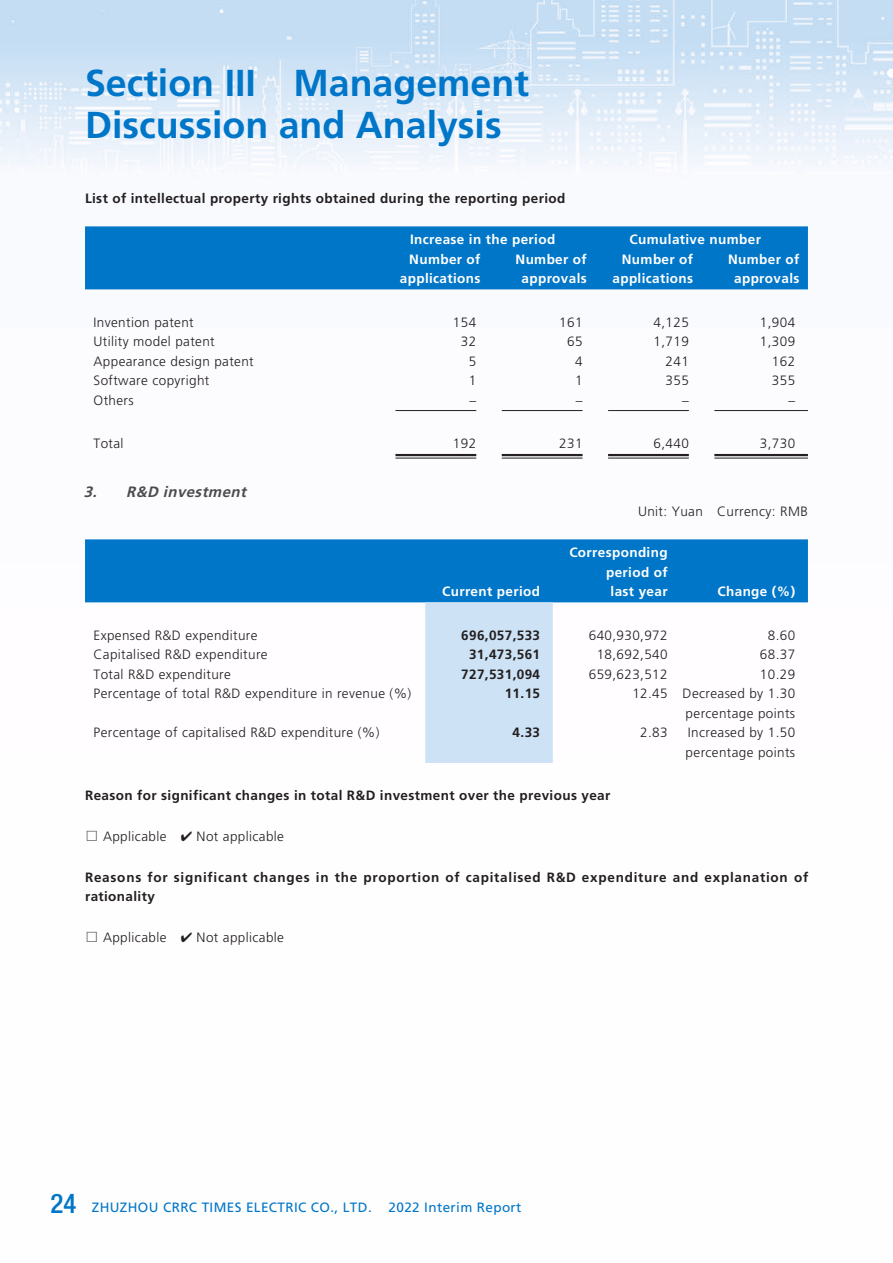
<style>
.page{position:relative;width:893px;height:1263px;background:#fff}
.page>*{position:absolute;margin:0;border:0;box-sizing:border-box;transform-origin:0 0}
.t1{font:700 37.5px/42px "Frutiger LT Std";color:#0076c8}
._03_Heading_3{font:italic 700 15px "Frutiger LT Std";color:#4b4c4d}
._50_Table_Body{font:300 13.5px "Frutiger LT Std";letter-spacing:.03em;color:#231f20}
._50_Table_Body-2{font:700 13.5px/19.5px "Frutiger LT Std";letter-spacing:.03em;color:#fff;text-align:right}
._00_Body_text{font:700 13.5px "Frutiger LT Std";letter-spacing:.03em;color:#231f20}
._00_Body_text-2{font:700 13.5px/19.5px "Frutiger LT Std";letter-spacing:.055em;color:#231f20}
._00_Body_text-3{font:300 13.5px "Frutiger LT Std";letter-spacing:.03em;color:#231f20}
.t2{font:13.5px "Frutiger LT Std";letter-spacing:.03em;color:#0076c8}
._50_Table_Body-3{font:700 13.5px "Frutiger LT Std";letter-spacing:.03em;color:#231f20}
.s1{font-family:"M Hei HK"}
.s2{font-family:"Helvetica Neue LT Std";font-weight:500;font-stretch:condensed;font-size:27px}
</style>
<div class="page">
<img style="left:0;top:0;width:893px;height:603px">
<div style="left:85px;top:226px;width:723px;height:63px;background:#0076c8"></div>
<hr style="left:395px;top:410px;width:81px;height:1px;background:#231f20">
<hr style="left:502px;top:410px;width:81px;height:1px;background:#231f20">
<hr style="left:608px;top:410px;width:81px;height:1px;background:#231f20">
<hr style="left:714px;top:410px;width:94px;height:1px;background:#231f20">
<hr style="left:395px;top:454px;width:81px;height:2px;background:#231f20">
<hr style="left:395px;top:458px;width:81px;height:1px;background:#231f20">
<hr style="left:502px;top:454px;width:81px;height:2px;background:#231f20">
<hr style="left:502px;top:458px;width:81px;height:1px;background:#231f20">
<hr style="left:608px;top:454px;width:81px;height:2px;background:#231f20">
<hr style="left:608px;top:458px;width:81px;height:1px;background:#231f20">
<hr style="left:714px;top:454px;width:94px;height:2px;background:#231f20">
<hr style="left:714px;top:458px;width:94px;height:1px;background:#231f20">
<div style="left:85px;top:539px;width:723px;height:63px;background:#0076c8"></div>
<div style="left:425px;top:602px;width:128px;height:161px;background:#cde2f5"></div>
<h1 class="t1" style="left:85px;top:62px;width:445px">Section III Management<br>Discussion and Analysis</h1>
<p class="_00_Body_text" style="left:85px;top:191px;width:482px">List of intellectual property rights obtained during the reporting period</p>
<p class="_50_Table_Body-2" style="left:410px;top:230px;width:147px">Increase in the period</p>
<p class="_50_Table_Body-2" style="left:630px;top:230px;width:133px">Cumulative number</p>
<p class="_50_Table_Body-2" style="left:400px;top:249px;width:82px">Number of applications</p>
<p class="_50_Table_Body-2" style="left:516px;top:249px;width:73px;text-align:center">Number of approvals</p>
<p class="_50_Table_Body-2" style="left:612px;top:249px;width:82px">Number of applications</p>
<p class="_50_Table_Body-2" style="left:728px;top:249px;width:73px;text-align:center">Number of approvals</p>
<p class="_50_Table_Body" style="left:94px;top:314px;width:102px">Invention patent</p>
<p class="_50_Table_Body" style="left:453px;top:314px;width:25px">154</p>
<p class="_50_Table_Body" style="left:559px;top:314px;width:25px">161</p>
<p class="_50_Table_Body" style="left:654px;top:314px;width:37px">4,125</p>
<p class="_50_Table_Body" style="left:760px;top:314px;width:37px">1,904</p>
<p class="_50_Table_Body" style="left:94px;top:334px;width:123px">Utility model patent</p>
<p class="_50_Table_Body" style="left:461px;top:334px;width:17px">32</p>
<p class="_50_Table_Body" style="left:567px;top:334px;width:17px">65</p>
<p class="_50_Table_Body" style="left:654px;top:334px;width:37px">1,719</p>
<p class="_50_Table_Body" style="left:760px;top:334px;width:37px">1,309</p>
<p class="_50_Table_Body" style="left:94px;top:353px;width:162px">Appearance design patent</p>
<p class="_50_Table_Body" style="left:469px;top:353px;width:9px">5</p>
<p class="_50_Table_Body" style="left:575px;top:353px;width:9px">4</p>
<p class="_50_Table_Body" style="left:666px;top:353px;width:25px">241</p>
<p class="_50_Table_Body" style="left:772px;top:353px;width:25px">162</p>
<p class="_50_Table_Body" style="left:94px;top:373px;width:117px">Software copyright</p>
<p class="_50_Table_Body" style="left:469px;top:373px;width:9px">1</p>
<p class="_50_Table_Body" style="left:575px;top:373px;width:9px">1</p>
<p class="_50_Table_Body" style="left:666px;top:373px;width:25px">355</p>
<p class="_50_Table_Body" style="left:772px;top:373px;width:25px">355</p>
<p class="_50_Table_Body" style="left:94px;top:392px;width:42px">Others</p>
<p class="_50_Table_Body" style="left:469px;top:392px;width:8px">–</p>
<p class="_50_Table_Body" style="left:576px;top:392px;width:8px">–</p>
<p class="_50_Table_Body" style="left:682px;top:392px;width:8px">–</p>
<p class="_50_Table_Body" style="left:788px;top:392px;width:8px">–</p>
<p class="_50_Table_Body" style="left:94px;top:436px;width:32px">Total</p>
<p class="_50_Table_Body" style="left:453px;top:436px;width:25px">192</p>
<p class="_50_Table_Body" style="left:559px;top:436px;width:25px">231</p>
<p class="_50_Table_Body" style="left:654px;top:436px;width:37px">6,440</p>
<p class="_50_Table_Body" style="left:760px;top:436px;width:37px">3,730</p>
<p class="_03_Heading_3" style="left:84px;top:483px;width:168px">3. R&amp;D investment</p>
<p class="_00_Body_text-3" style="left:638px;top:504px;width:171px">Unit: Yuan Currency: RMB</p>
<p class="_50_Table_Body-2" style="left:442px;top:582px;width:99px">Current period</p>
<p class="_50_Table_Body-2" style="left:569px;top:543px;width:100px">Corresponding period of</p>
<p class="_50_Table_Body-2" style="left:611px;top:582px;width:59px">last year</p>
<p class="_50_Table_Body-2" style="left:717px;top:582px;width:79px">Change (%)</p>
<p class="_50_Table_Body" style="left:94px;top:627px;width:165px">Expensed R&amp;D expenditure</p>
<p class="_50_Table_Body-3" style="left:461px;top:627px;width:80px">696,057,533</p>
<p class="_50_Table_Body" style="left:589px;top:627px;width:80px">640,930,972</p>
<p class="_50_Table_Body" style="left:768px;top:627px;width:29px">8.60</p>
<p class="_50_Table_Body" style="left:94px;top:647px;width:176px">Capitalised R&amp;D expenditure</p>
<p class="_50_Table_Body-3" style="left:469px;top:646px;width:72px">31,473,561</p>
<p class="_50_Table_Body" style="left:597px;top:647px;width:72px">18,692,540</p>
<p class="_50_Table_Body" style="left:760px;top:647px;width:37px">68.37</p>
<p class="_50_Table_Body" style="left:94px;top:666px;width:139px">Total R&amp;D expenditure</p>
<p class="_50_Table_Body-3" style="left:461px;top:666px;width:80px">727,531,094</p>
<p class="_50_Table_Body" style="left:589px;top:666px;width:80px">659,623,512</p>
<p class="_50_Table_Body" style="left:760px;top:666px;width:37px">10.29</p>
<p class="_50_Table_Body" style="left:94px;top:686px;width:319px">Percentage of total R&amp;D expenditure in revenue (%)</p>
<p class="_50_Table_Body-3" style="left:505px;top:685px;width:37px">11.15</p>
<p class="_50_Table_Body" style="left:632px;top:686px;width:37px">12.45</p>
<p class="_50_Table_Body" style="left:683px;top:686px;width:114px">Decreased by 1.30</p>
<p class="_50_Table_Body" style="left:686px;top:705px;width:111px">percentage points</p>
<p class="_50_Table_Body" style="left:94px;top:725px;width:287px">Percentage of capitalised R&amp;D expenditure (%)</p>
<p class="_50_Table_Body-3" style="left:513px;top:724px;width:29px">4.33</p>
<p class="_50_Table_Body" style="left:640px;top:725px;width:29px">2.83</p>
<p class="_50_Table_Body" style="left:688px;top:725px;width:109px">Increased by 1.50</p>
<p class="_50_Table_Body" style="left:686px;top:744px;width:111px">percentage points</p>
<p class="_00_Body_text" style="left:85px;top:788px;width:527px">Reason for significant changes in total R&amp;D investment over the previous year</p>
<p class="_00_Body_text-3" style="left:85px;top:829px;width:200px"><span class="s1">□</span> Applicable ✔ Not applicable</p>
<p class="_00_Body_text-2" style="left:85px;top:867px;width:725px">Reasons for significant changes in the proportion of capitalised R&amp;D expenditure and explanation of rationality</p>
<p class="_00_Body_text-3" style="left:85px;top:930px;width:200px"><span class="s1">□</span> Applicable ✔ Not applicable</p>
<p class="t2" style="left:51px;top:1199px;width:323px"><span class="s2">24</span> ZHUZHOU CRRC TIMES ELECTRIC CO., LTD.</p>
<p class="t2" style="left:389px;top:1199px;width:134px">2022 Interim Report</p>
</div>
